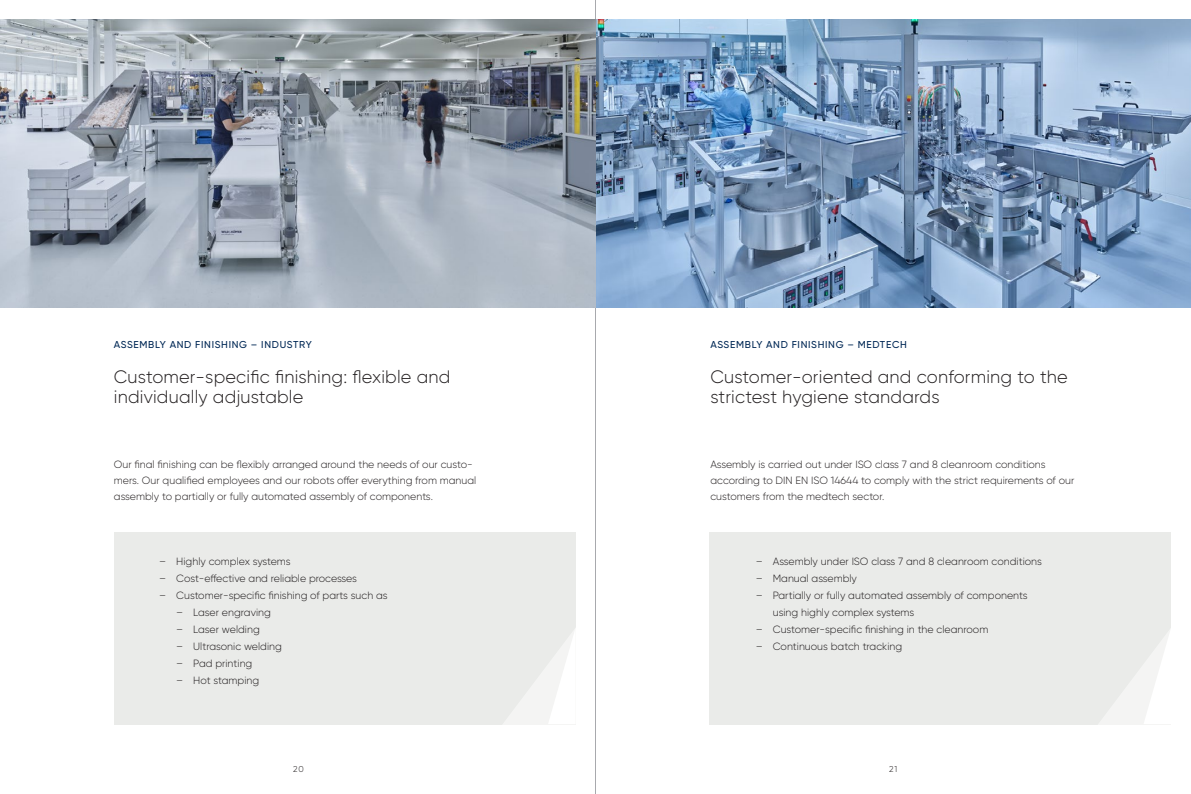
<style>
.page{position:relative;width:1191px;height:794px;background:#fff}
.page>*{position:absolute;margin:0;border:0;box-sizing:border-box;transform-origin:0 0}
.t1{font:300 18px/20px "Gilroy";letter-spacing:.01em;color:#231f20}
.t2{font:300 10.5px/16px "Gilroy";color:#231f20}
.t3{font:500 10px "Gilroy";letter-spacing:.07em;color:#002855}
.t4{font:300 8.5px "Gilroy";color:#231f20}
</style>
<div class="page">
<hr style="left:595px;top:0;width:1px;height:794px;background:#a8a9ad">
<div style="left:114px;top:532px;width:461px;height:192px;background:#eaebe9"></div>
<svg style="left:548px;top:630px;width:27px;height:94px"></svg>
<div style="left:709px;top:532px;width:462px;height:192px;background:#eaebe9"></div>
<svg style="left:1143px;top:629px;width:28px;height:95px"></svg>
<img style="left:595px;top:20px;width:596px;height:288px">
<svg style="left:0;top:20px;width:595px;height:288px;background:#9ea6b1"></svg>
<p class="t3" style="left:114px;top:339px;width:199px">ASSEMBLY AND FINISHING – INDUSTRY</p>
<p class="t3" style="left:710px;top:339px;width:198px">ASSEMBLY AND FINISHING – MEDTECH</p>
<h1 class="t1" style="left:114px;top:366px;width:338px">Customer-specific finishing: flexible and individually adjustable</h1>
<h1 class="t1" style="left:710px;top:366px;width:359px">Customer-oriented and conforming to the strictest hygiene standards</h1>
<p class="t2" style="left:114px;top:456px;width:364px">Our final finishing can be flexibly arranged around the needs of our custo&shy;mers. Our qualified employees and our robots offer everything from manual assembly to partially or fully automated assembly of components.</p>
<p class="t2" style="left:159px;top:553px;width:133px">– Highly complex systems</p>
<p class="t2" style="left:159px;top:570px;width:199px">– Cost-effective and reliable processes</p>
<p class="t2" style="left:159px;top:587px;width:230px">– Customer-specific finishing of parts such as</p>
<p class="t2" style="left:176px;top:604px;width:96px">– Laser engraving</p>
<p class="t2" style="left:176px;top:621px;width:85px">– Laser welding</p>
<p class="t2" style="left:176px;top:638px;width:107px">– Ultrasonic welding</p>
<p class="t2" style="left:176px;top:655px;width:78px">– Pad printing</p>
<p class="t2" style="left:176px;top:672px;width:84px">– Hot stamping</p>
<p class="t2" style="left:710px;top:456px;width:365px">Assembly is carried out under ISO class 7 and 8 cleanroom conditions according to DIN EN ISO 14644 to comply with the strict requirements of our customers from the medtech sector.</p>
<p class="t2" style="left:755px;top:553px;width:288px">– Assembly under ISO class 7 and 8 cleanroom conditions</p>
<p class="t2" style="left:755px;top:570px;width:103px">– Manual assembly</p>
<p class="t2" style="left:772px;top:587px;width:256px;line-height:17px;text-indent:-17px">– Partially or fully automated assembly of components using highly complex systems</p>
<p class="t2" style="left:755px;top:621px;width:234px">– Customer-specific finishing in the cleanroom</p>
<p class="t2" style="left:755px;top:638px;width:148px">– Continuous batch tracking</p>
<p class="t4" style="left:293px;top:764px;width:12px">20</p>
<p class="t4" style="left:889px;top:764px;width:10px">21</p>
</div>
